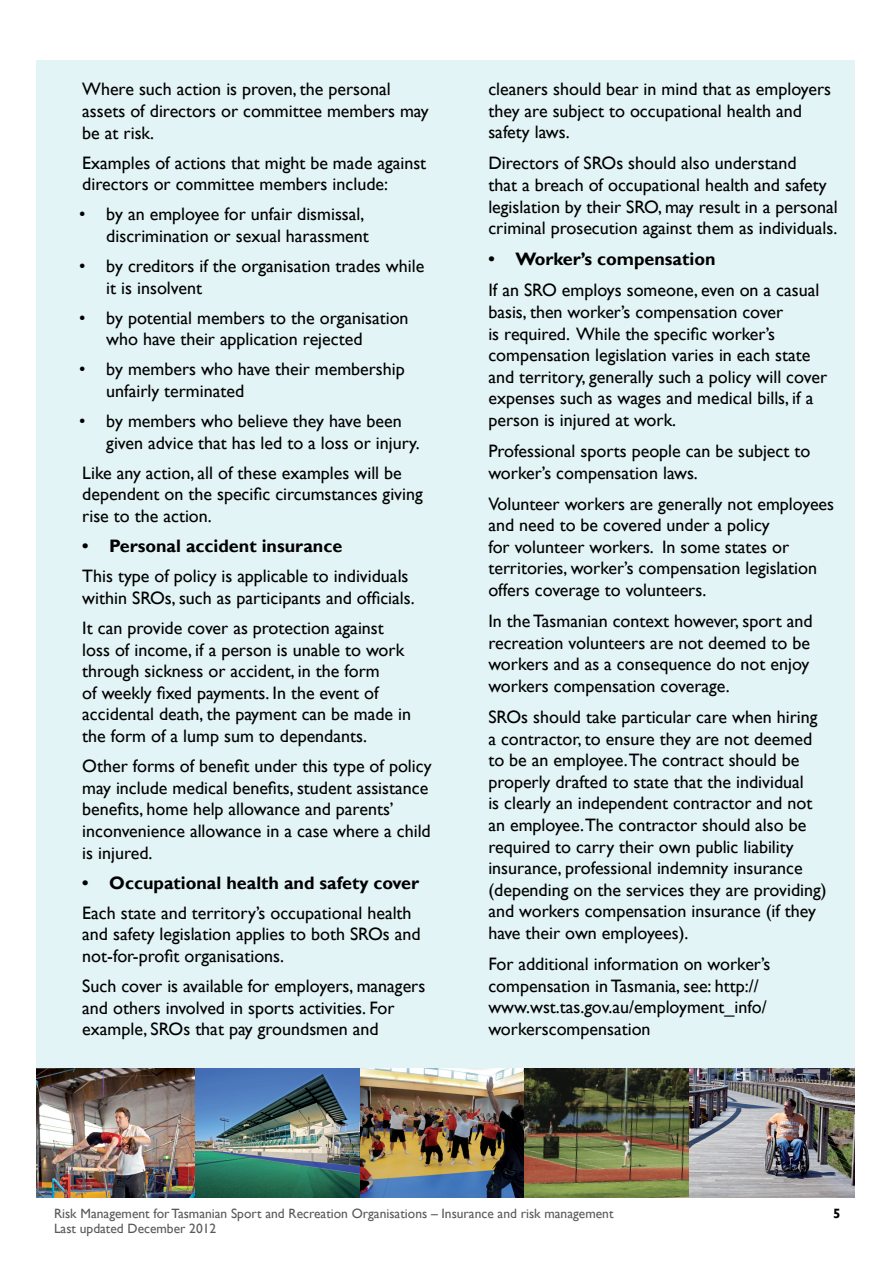
<style>
.page{position:relative;width:893px;height:1263px;background:#fff}
.page>*{position:absolute;margin:0;border:0;box-sizing:border-box;transform-origin:0 0}
.t1{font:18px/21.6px "Gill Sans";color:#000}
.t2{font:700 18px "Gill Sans";color:#000}
.t3{font:13.5px "Gill Sans";color:#58595b}
.t4{font:700 13.5px "Gill Sans";color:#000}
</style>
<div class="page">
<div style="left:36px;top:60px;width:819px;height:1138px;background:#e3f4f6"></div>
<img style="left:36px;top:1069px;width:819px;height:129px">
<p class="t1" style="left:82px;top:79px;width:348px">Where such action is proven, the personal assets of directors or committee members may be at risk.</p>
<p class="t1" style="left:82px;top:152px;width:345px">Examples of actions that might be made against directors or committee members include:</p>
<p class="t1" style="left:79px;top:204px;width:291px;text-align:right">• by an employee for unfair dismissal, discrimination or sexual harassment</p>
<p class="t1" style="left:106px;top:256px;width:320px;text-indent:-27px">• by creditors if the organisation trades while it is insolvent</p>
<p class="t1" style="left:106px;top:307px;width:304px;text-indent:-27px">• by potential members to the organisation who have their application rejected</p>
<p class="t1" style="left:106px;top:359px;width:300px;text-indent:-27px">• by members who have their membership unfairly terminated</p>
<p class="t1" style="left:106px;top:411px;width:315px;text-indent:-27px">• by members who believe they have been given advice that has led to a loss or injury.</p>
<p class="t1" style="left:82px;top:462px;width:342px">Like any action, all of these examples will be dependent on the specific circumstances giving rise to the action.</p>
<p class="t2" style="left:82px;top:535px;width:262px">• Personal accident insurance</p>
<p class="t1" style="left:82px;top:566px;width:334px">This type of policy is applicable to individuals within SROs, such as participants and officials.</p>
<p class="t1" style="left:82px;top:617px;width:330px">It can provide cover as protection against loss of income, if a person is unable to work through sickness or accident, in the form<br>of weekly fixed payments. In the event of accidental death, the payment can be made in the form of a lump sum to dependants.</p>
<p class="t1" style="left:82px;top:755px;width:351px">Other forms of benefit under this type of policy may include medical benefits, student assistance benefits, home help allowance and parents’ inconvenience allowance in a case where a child is injured.</p>
<p class="t2" style="left:82px;top:872px;width:338px">• Occupational health and safety cover</p>
<p class="t1" style="left:82px;top:902px;width:340px">Each state and territory’s occupational health and safety legislation applies to both SROs and not-for-profit organisations.</p>
<p class="t1" style="left:82px;top:975px;width:345px">Such cover is available for employers, managers and others involved in sports activities. For example, SROs that pay groundsmen and</p>
<p class="t1" style="left:488px;top:79px;width:344px">cleaners should bear in mind that as employers they are subject to occupational health and safety laws.</p>
<p class="t1" style="left:488px;top:153px;width:351px">Directors of SROs should also understand<br>that a breach of occupational health and safety legislation by their SRO, may result in a personal criminal prosecution against them as individuals.</p>
<p class="t2" style="left:488px;top:248px;width:229px">• Worker’s compensation</p>
<p class="t1" style="left:488px;top:280px;width:340px">If an SRO employs someone, even on a casual basis, then worker’s compensation cover<br>is required. While the specific worker’s compensation legislation varies in each state and territory, generally such a policy will cover expenses such as wages and medical bills, if a person is injured at work.</p>
<p class="t1" style="left:488px;top:440px;width:323px">Professional sports people can be subject to worker’s compensation laws.</p>
<p class="t1" style="left:488px;top:493px;width:347px">Volunteer workers are generally not employees and need to be covered under a policy<br>for volunteer workers. In some states or territories, worker’s compensation legislation offers coverage to volunteers.</p>
<p class="t1" style="left:488px;top:611px;width:326px">In the Tasmanian context however, sport and recreation volunteers are not deemed to be workers and as a consequence do not enjoy workers compensation coverage.</p>
<p class="t1" style="left:488px;top:706px;width:340px">SROs should take particular care when hiring a contractor, to ensure they are not deemed to be an employee.The contract should be properly drafted to state that the individual<br>is clearly an independent contractor and not an employee.The contractor should also be required to carry their own public liability insurance, professional indemnity insurance (depending on the services they are providing) and workers compensation insurance (if they have their own employees).</p>
<p class="t1" style="left:488px;top:953px;width:284px">For additional information on worker’s compensation in Tasmania, see: http:// www.wst.tas.gov.au/employment_info/ workerscompensation</p>
<p class="t3" style="left:54px;top:1206px;width:561px">Risk Management for Tasmanian Sport and Recreation Organisations – Insurance and risk management</p>
<p class="t4" style="left:833px;top:1205px;width:9px">5</p>
<p class="t3" style="left:54px;top:1221px;width:164px">Last updated December 2012</p>
</div>
